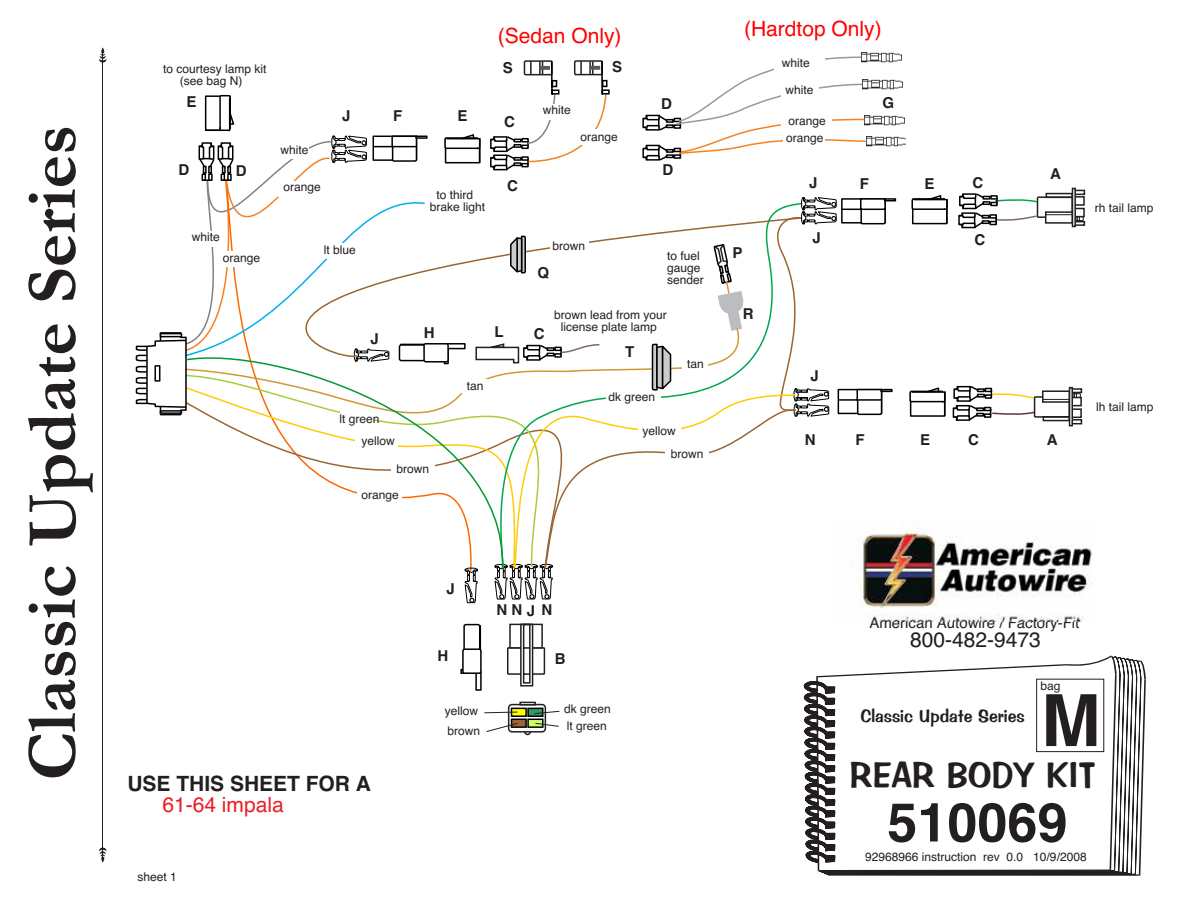
<style>
.page{position:relative;width:1188px;height:918px;background:#fff}
.page>*{position:absolute;margin:0;border:0;box-sizing:border-box;transform-origin:0 0}
.t1{font:700 72px "Garamond";color:#231f20}
.t2{font:700 72px "Helvetica";color:#231f20}
.t3{font:700 54px "Helvetica";color:#231f20}
.t4{font:36px "Impress BT";color:#231f20}
.t5{font:21px "Helvetica";color:#f00}
.t6{font:700 21px "Helvetica";color:#231f20}
.t7{font:21px "Helvetica";color:#231f20}
.t8{font:21px "Helvetica";color:#ed1c24}
.t9{font:18px "Impress BT";color:#231f20}
.t10{font:700 15px "Helvetica";color:#231f20}
.t11{font:15px "Helvetica";color:#231f20}
.t12{font:12px/12px "Helvetica";color:#231f20}
</style>
<div class="page">
<div style="left:524px;top:728px;width:7px;height:7px;border:2px solid #231f20;border-radius:50%"></div>
<svg style="left:509px;top:705px;width:36px;height:27px"></svg>
<div style="left:508px;top:704px;width:38px;height:29px;border:2px solid #231f20;border-radius:3px"></div>
<div style="left:519px;top:702px;width:17px;height:4px;border:2px solid #231f20"></div>
<div style="left:512px;top:708px;width:14px;height:8px;background:#ff0"></div>
<div style="left:511px;top:708px;width:16px;height:9px;border:2px solid #000"></div>
<div style="left:512px;top:719px;width:14px;height:8px;background:#963"></div>
<div style="left:511px;top:719px;width:16px;height:9px;border:2px solid #000"></div>
<div style="left:528px;top:708px;width:15px;height:8px;background:#396"></div>
<div style="left:527px;top:708px;width:17px;height:9px;border:2px solid #000"></div>
<div style="left:527px;top:719px;width:17px;height:9px;border:2px solid #000"></div>
<svg style="left:803px;top:656px;width:343px;height:220px"></svg>
<div style="left:1036px;top:679px;width:68px;height:73px;border:1px solid #231f20"></div>
<svg style="left:99px;top:47px;width:8px;height:16px"></svg>
<hr style="left:102px;top:51px;width:1px;height:809px;background:#231f20">
<svg style="left:99px;top:847px;width:8px;height:16px"></svg>
<div style="left:1072px;top:188px;width:4px;height:39px;border:2px solid #231f20"></div>
<div style="left:1069px;top:387px;width:4px;height:39px;border:2px solid #231f20"></div>
<div style="left:910px;top:391px;width:35px;height:26px;border:2px solid #000"></div>
<div style="left:909px;top:391px;width:36px;height:11px;border:2px solid #000"></div>
<div style="left:477px;top:625px;width:4px;height:28px;border:2px solid #000"></div>
<div style="left:463px;top:624px;width:17px;height:50px;border:2px solid #000;border-radius:2px"></div>
<div style="left:475px;top:671px;width:7px;height:20px;border:2px solid #000"></div>
<div style="left:463px;top:649px;width:18px;height:24px;background:#fff;border-radius:2px"></div>
<div style="left:462px;top:648px;width:20px;height:26px;border:2px solid #000;border-radius:2px"></div>
<svg style="left:911px;top:189px;width:175px;height:236px"></svg>
<img style="left:861px;top:529px;width:232px;height:93px">
<img style="left:896px;top:116px;width:8px;height:9px">
<img style="left:896px;top:137px;width:10px;height:10px">
<img style="left:896px;top:80px;width:6px;height:9px">
<img style="left:862px;top:53px;width:39px;height:9px">
<div style="left:507px;top:647px;width:38px;height:28px;border:2px solid #231f20"></div>
<div style="left:509px;top:624px;width:34px;height:25px;border:2px solid #231f20"></div>
<svg style="left:519px;top:623px;width:15px;height:64px"></svg>
<svg style="left:534px;top:710px;width:26px;height:4px"></svg>
<svg style="left:525px;top:722px;width:34px;height:12px"></svg>
<svg style="left:484px;top:711px;width:34px;height:3px"></svg>
<svg style="left:486px;top:722px;width:32px;height:10px"></svg>
<svg style="left:135px;top:56px;width:761px;height:547px"></svg>
<h1 class="t1" style="left:8px;top:781px;width:657px;rotate:-90deg">Classic Update Series</h1>
<h3 class="t5" style="left:498px;top:28px;width:125px">(Sedan Only)</h3>
<h3 class="t5" style="left:744px;top:21px;width:139px">(Hardtop Only)</h3>
<p class="t12" style="left:180px;top:64px;width:88px;text-indent:-17px">to courtesy lamp kit (see bag N)</p>
<p class="t10" style="left:186px;top:96px;width:12px">E</p>
<p class="t10" style="left:342px;top:110px;width:10px">J</p>
<p class="t10" style="left:393px;top:110px;width:11px">F</p>
<p class="t10" style="left:458px;top:110px;width:12px">E</p>
<p class="t10" style="left:503px;top:62px;width:12px">S</p>
<p class="t10" style="left:612px;top:62px;width:12px">S</p>
<p class="t10" style="left:504px;top:117px;width:12px">C</p>
<p class="t12" style="left:543px;top:105px;width:30px">white</p>
<p class="t10" style="left:661px;top:98px;width:12px">D</p>
<p class="t12" style="left:782px;top:58px;width:30px">white</p>
<p class="t12" style="left:786px;top:85px;width:30px">white</p>
<p class="t12" style="left:789px;top:116px;width:39px">orange</p>
<p class="t10" style="left:883px;top:97px;width:13px">G</p>
<p class="t10" style="left:178px;top:165px;width:12px">D</p>
<p class="t10" style="left:236px;top:166px;width:12px">D</p>
<p class="t12" style="left:281px;top:145px;width:30px">white</p>
<p class="t12" style="left:284px;top:182px;width:39px">orange</p>
<p class="t12" style="left:430px;top:190px;width:57px;text-align:center">to third brake light</p>
<p class="t10" style="left:507px;top:180px;width:12px">C</p>
<p class="t12" style="left:581px;top:132px;width:39px">orange</p>
<p class="t12" style="left:786px;top:133px;width:39px">orange</p>
<p class="t10" style="left:663px;top:165px;width:12px">D</p>
<p class="t10" style="left:809px;top:178px;width:10px">J</p>
<p class="t10" style="left:860px;top:178px;width:11px">F</p>
<p class="t10" style="left:924px;top:178px;width:12px">E</p>
<p class="t10" style="left:972px;top:178px;width:12px">C</p>
<p class="t10" style="left:1050px;top:168px;width:12px">A</p>
<p class="t12" style="left:1095px;top:203px;width:60px">rh tail lamp</p>
<p class="t12" style="left:192px;top:232px;width:30px">white</p>
<p class="t12" style="left:223px;top:253px;width:39px">orange</p>
<p class="t12" style="left:324px;top:245px;width:34px">lt blue</p>
<p class="t12" style="left:552px;top:241px;width:34px">brown</p>
<p class="t10" style="left:537px;top:267px;width:13px">Q</p>
<p class="t12" style="left:667px;top:251px;width:38px">to fuel gauge sender</p>
<p class="t10" style="left:733px;top:247px;width:12px">P</p>
<p class="t10" style="left:812px;top:232px;width:10px">J</p>
<p class="t10" style="left:974px;top:234px;width:12px">C</p>
<p class="t10" style="left:371px;top:333px;width:10px">J</p>
<p class="t10" style="left:424px;top:327px;width:12px">H</p>
<p class="t10" style="left:495px;top:326px;width:11px">L</p>
<p class="t10" style="left:534px;top:328px;width:12px">C</p>
<p class="t12" style="left:554px;top:310px;width:114px;text-align:center">brown lead from your license plate lamp</p>
<p class="t10" style="left:743px;top:308px;width:12px">R</p>
<p class="t10" style="left:625px;top:347px;width:11px">T</p>
<p class="t12" style="left:339px;top:414px;width:42px">lt green</p>
<p class="t12" style="left:362px;top:436px;width:35px">yellow</p>
<p class="t12" style="left:467px;top:381px;width:18px">tan</p>
<p class="t12" style="left:608px;top:391px;width:48px">dk green</p>
<p class="t12" style="left:642px;top:425px;width:35px">yellow</p>
<p class="t12" style="left:687px;top:359px;width:18px">tan</p>
<p class="t12" style="left:671px;top:448px;width:34px">brown</p>
<p class="t10" style="left:810px;top:370px;width:10px">J</p>
<p class="t10" style="left:805px;top:434px;width:12px">N</p>
<p class="t10" style="left:856px;top:434px;width:11px">F</p>
<p class="t10" style="left:920px;top:434px;width:12px">E</p>
<p class="t10" style="left:968px;top:434px;width:12px">C</p>
<p class="t10" style="left:1047px;top:434px;width:12px">A</p>
<p class="t12" style="left:1096px;top:402px;width:59px">lh tail lamp</p>
<p class="t12" style="left:397px;top:464px;width:34px">brown</p>
<p class="t12" style="left:362px;top:490px;width:39px">orange</p>
<p class="t10" style="left:446px;top:583px;width:10px">J</p>
<p class="t10" style="left:497px;top:604px;width:57px">NNJ N</p>
<p class="t10" style="left:437px;top:651px;width:12px">H</p>
<p class="t10" style="left:555px;top:654px;width:12px">B</p>
<p class="t11" style="left:869px;top:617px;width:212px">American Autowire / Factory-Fit</p>
<h3 class="t7" style="left:910px;top:632px;width:132px">800-482-9473</h3>
<h3 class="t6" style="left:127px;top:776px;width:245px">USE THIS SHEET FOR A</h3>
<h3 class="t8" style="left:162px;top:797px;width:123px">61-64 impala</h3>
<p class="t12" style="left:137px;top:872px;width:41px">sheet 1</p>
<p class="t12" style="left:445px;top:706px;width:35px">yellow</p>
<p class="t12" style="left:448px;top:726px;width:34px">brown</p>
<p class="t12" style="left:564px;top:704px;width:48px">dk green</p>
<p class="t12" style="left:567px;top:721px;width:42px">lt green</p>
<p class="t12" style="left:1041px;top:681px;width:22px">bag</p>
<h1 class="t2" style="left:1041px;top:694px;width:61px">M</h1>
<h3 class="t9" style="left:860px;top:706px;width:166px">Classic Update Series</h3>
<h3 class="t4" style="left:850px;top:753px;width:248px">REAR BODY KIT</h3>
<h2 class="t3" style="left:887px;top:803px;width:182px">510069</h2>
<p class="t12" style="left:865px;top:852px;width:223px">92968966 instruction rev 0.0 10/9/2008</p>
</div>
